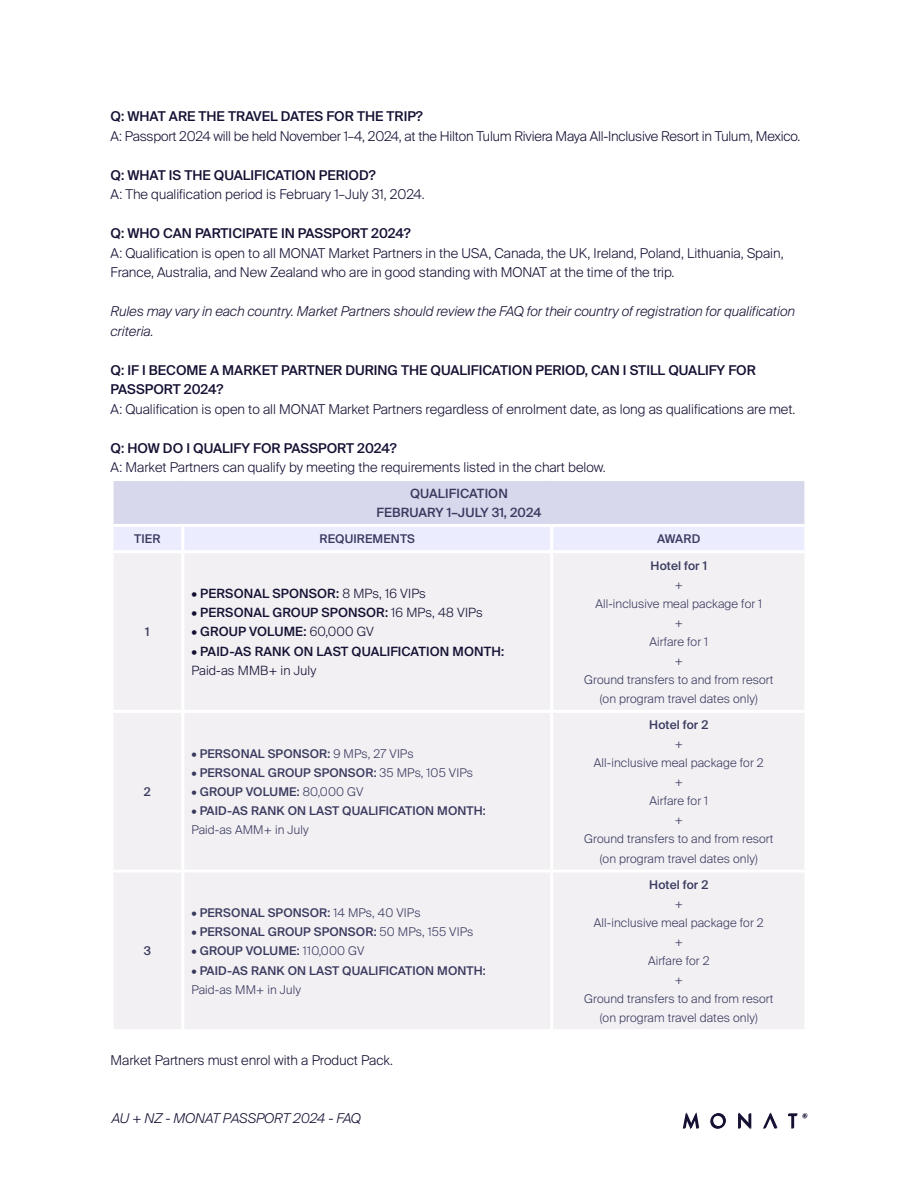
<style>
.page{position:relative;width:918px;height:1188px;background:#fff}
.page>*{position:absolute;margin:0;border:0;box-sizing:border-box;transform-origin:0 0}
.Estilo_de_párrafo_1_-_Txt{font:300 13.5px/19.5px "Suisse Intl";color:#141133}
.Estilo_de_párrafo_1_-_Txt-2{font:500 13.5px/19.5px "Suisse Intl";color:#141133}
.Estilo_de_párrafo_1_-_Txt-3{font:italic 300 13.5px/19.5px "Suisse Intl";color:#141133}
.NORMAL-FAQ-TXT{font:500 12.75px "Suisse Intl";letter-spacing:.01em;color:#141133}
.Estilo_de_párrafo_1_-_Txt_Bold{font:500 12.75px "Suisse Intl";letter-spacing:.01em;color:#3a3a5f}
.NORMAL-FAQ-TXT-2{font:300 12.75px "Suisse Intl";letter-spacing:.01em;color:#141133}
.Estilo_de_párrafo_1_-_Txt_Bold-2{font:300 12px "Suisse Intl";letter-spacing:.01em;color:#3a3a5f}
.Estilo_de_párrafo_1_-_Txt_Bold-3{font:500 12px "Suisse Intl";letter-spacing:.01em;color:#3a3a5f}
.s1{font-weight:300}
</style>
<div class="page">
<div style="left:112px;top:480px;width:694px;height:45px;background:#d8d8ed"></div>
<div style="left:114px;top:527px;width:690px;height:23px;background:#ebedff"></div>
<div style="left:114px;top:553px;width:690px;height:476px;background:#f2f0f3"></div>
<hr style="left:111px;top:478px;width:72px;height:3px;background:#fff">
<hr style="left:111px;top:481px;width:3px;height:43px;background:#fff">
<hr style="left:183px;top:478px;width:369px;height:3px;background:#fff">
<hr style="left:552px;top:478px;width:255px;height:3px;background:#fff">
<hr style="left:804px;top:481px;width:3px;height:43px;background:#fff">
<hr style="left:111px;top:524px;width:72px;height:3px;background:#fff">
<hr style="left:183px;top:524px;width:369px;height:3px;background:#fff">
<hr style="left:181px;top:527px;width:3px;height:23px;background:#fff">
<hr style="left:552px;top:524px;width:255px;height:3px;background:#fff">
<hr style="left:550px;top:527px;width:3px;height:23px;background:#fff">
<hr style="left:181px;top:553px;width:3px;height:157px;background:#fff">
<hr style="left:550px;top:553px;width:3px;height:157px;background:#fff">
<hr style="left:111px;top:710px;width:72px;height:3px;background:#fff">
<hr style="left:183px;top:710px;width:369px;height:3px;background:#fff">
<hr style="left:181px;top:713px;width:3px;height:157px;background:#fff">
<hr style="left:552px;top:710px;width:255px;height:3px;background:#fff">
<hr style="left:550px;top:713px;width:3px;height:157px;background:#fff">
<hr style="left:111px;top:870px;width:72px;height:3px;background:#fff">
<hr style="left:183px;top:870px;width:369px;height:3px;background:#fff">
<hr style="left:181px;top:873px;width:3px;height:156px;background:#fff">
<hr style="left:552px;top:870px;width:255px;height:3px;background:#fff">
<hr style="left:550px;top:873px;width:3px;height:156px;background:#fff">
<svg style="left:683px;top:1112px;width:16px;height:17px"></svg>
<svg style="left:710px;top:1113px;width:16px;height:16px"></svg>
<svg style="left:738px;top:1112px;width:13px;height:17px"></svg>
<svg style="left:763px;top:1112px;width:15px;height:17px"></svg>
<svg style="left:788px;top:1113px;width:19px;height:16px"></svg>
<p class="Estilo_de_párrafo_1_-_Txt-2" style="left:111px;top:107px;width:314px">Q: WHAT ARE THE TRAVEL DATES FOR THE TRIP?</p>
<p class="Estilo_de_párrafo_1_-_Txt" style="left:111px;top:126px;width:691px">A: Passport 2024 will be held November 1–4, 2024, at the Hilton Tulum Riviera Maya All-Inclusive Resort in Tulum, Mexico.</p>
<p class="Estilo_de_párrafo_1_-_Txt-2" style="left:111px;top:165px;width:267px">Q: WHAT IS THE QUALIFICATION PERIOD?</p>
<p class="Estilo_de_párrafo_1_-_Txt" style="left:111px;top:185px;width:316px">A: The qualification period is February 1–July 31, 2024.</p>
<p class="Estilo_de_párrafo_1_-_Txt-2" style="left:111px;top:224px;width:302px">Q: WHO CAN PARTICIPATE IN PASSPORT 2024?</p>
<p class="Estilo_de_párrafo_1_-_Txt" style="left:111px;top:243px;width:675px">A: Qualification is open to all MONAT Market Partners in the USA, Canada, the UK, Ireland, Poland, Lithuania, Spain,<br>France, Australia, and New Zealand who are in good standing with MONAT at the time of the trip.</p>
<p class="Estilo_de_párrafo_1_-_Txt-3" style="left:111px;top:302px;width:686px">Rules may vary in each country. Market Partners should review the FAQ for their country of registration for qualification criteria.</p>
<p class="Estilo_de_párrafo_1_-_Txt-2" style="left:111px;top:360px;width:647px">Q: IF I BECOME A MARKET PARTNER DURING THE QUALIFICATION PERIOD, CAN I STILL QUALIFY FOR<br>PASSPORT 2024?</p>
<p class="Estilo_de_párrafo_1_-_Txt" style="left:111px;top:399px;width:686px">A: Qualification is open to all MONAT Market Partners regardless of enrolment date, as long as qualifications are met.</p>
<p class="Estilo_de_párrafo_1_-_Txt-2" style="left:111px;top:438px;width:288px">Q: HOW DO I QUALIFY FOR PASSPORT 2024?</p>
<p class="Estilo_de_párrafo_1_-_Txt" style="left:111px;top:458px;width:497px">A: Market Partners can qualify by meeting the requirements listed in the chart below.</p>
<p class="Estilo_de_párrafo_1_-_Txt_Bold" style="left:410px;top:486px;width:99px">QUALIFICATION</p>
<p class="Estilo_de_párrafo_1_-_Txt_Bold" style="left:377px;top:505px;width:166px">FEBRUARY 1–JULY 31, 2024</p>
<p class="Estilo_de_párrafo_1_-_Txt_Bold-3" style="left:134px;top:532px;width:28px">TIER</p>
<p class="Estilo_de_párrafo_1_-_Txt_Bold-3" style="left:319px;top:532px;width:97px">REQUIREMENTS</p>
<p class="Estilo_de_párrafo_1_-_Txt_Bold-3" style="left:657px;top:532px;width:45px">AWARD</p>
<p class="Estilo_de_párrafo_1_-_Txt_Bold-3" style="left:145px;top:625px;width:6px">1</p>
<p class="Estilo_de_párrafo_1_-_Txt_Bold-3" style="left:144px;top:785px;width:8px">2</p>
<p class="Estilo_de_párrafo_1_-_Txt_Bold-3" style="left:144px;top:944px;width:9px">3</p>
<p class="NORMAL-FAQ-TXT" style="left:191px;top:587px;width:236px"><span class="s1">•</span> PERSONAL SPONSOR: <span class="s1">8 MPs, 16 VIPs</span></p>
<p class="NORMAL-FAQ-TXT" style="left:191px;top:606px;width:293px"><span class="s1">•</span> PERSONAL GROUP SPONSOR: <span class="s1">16 MPs, 48 VIPs</span></p>
<p class="NORMAL-FAQ-TXT" style="left:191px;top:625px;width:184px"><span class="s1">•</span> GROUP VOLUME: <span class="s1">60,000 GV</span></p>
<p class="NORMAL-FAQ-TXT" style="left:191px;top:644px;width:314px"><span class="s1">•</span> PAID-AS RANK ON LAST QUALIFICATION MONTH:</p>
<p class="NORMAL-FAQ-TXT-2" style="left:191px;top:663px;width:126px">Paid-as MMB+ in July</p>
<p class="Estilo_de_párrafo_1_-_Txt_Bold-3" style="left:191px;top:747px;width:224px"><span class="s1">•</span> PERSONAL SPONSOR: <span class="s1">9 MPs, 27 VIPs</span></p>
<p class="Estilo_de_párrafo_1_-_Txt_Bold-3" style="left:191px;top:766px;width:283px"><span class="s1">•</span> PERSONAL GROUP SPONSOR: <span class="s1">35 MPs, 105 VIPs</span></p>
<p class="Estilo_de_párrafo_1_-_Txt_Bold-3" style="left:191px;top:785px;width:174px"><span class="s1">•</span> GROUP VOLUME: <span class="s1">80,000 GV</span></p>
<p class="Estilo_de_párrafo_1_-_Txt_Bold-3" style="left:191px;top:804px;width:296px"><span class="s1">•</span> PAID-AS RANK ON LAST QUALIFICATION MONTH:</p>
<p class="Estilo_de_párrafo_1_-_Txt_Bold-2" style="left:191px;top:823px;width:119px">Paid-as AMM+ in July</p>
<p class="Estilo_de_párrafo_1_-_Txt_Bold-3" style="left:191px;top:906px;width:231px"><span class="s1">•</span> PERSONAL SPONSOR: <span class="s1">14 MPs, 40 VIPs</span></p>
<p class="Estilo_de_párrafo_1_-_Txt_Bold-3" style="left:191px;top:925px;width:284px"><span class="s1">•</span> PERSONAL GROUP SPONSOR: <span class="s1">50 MPs, 155 VIPs</span></p>
<p class="Estilo_de_párrafo_1_-_Txt_Bold-3" style="left:191px;top:944px;width:175px"><span class="s1">•</span> GROUP VOLUME: <span class="s1">110,000 GV</span></p>
<p class="Estilo_de_párrafo_1_-_Txt_Bold-3" style="left:191px;top:963px;width:296px"><span class="s1">•</span> PAID-AS RANK ON LAST QUALIFICATION MONTH:</p>
<p class="Estilo_de_párrafo_1_-_Txt_Bold-2" style="left:191px;top:982px;width:111px">Paid-as MM+ in July</p>
<p class="Estilo_de_párrafo_1_-_Txt" style="left:111px;top:1051px;width:284px">Market Partners must enrol with a Product Pack.</p>
<p class="Estilo_de_párrafo_1_-_Txt-3" style="left:112px;top:1108px;width:250px">AU + NZ - MONAT PASSPORT 2024 - FAQ</p>
<p class="Estilo_de_párrafo_1_-_Txt_Bold-3" style="left:651px;top:558px;width:58px">Hotel for 1</p>
<p class="Estilo_de_párrafo_1_-_Txt_Bold-2" style="left:675px;top:577px;width:10px">+</p>
<p class="Estilo_de_párrafo_1_-_Txt_Bold-2" style="left:595px;top:596px;width:168px">All-inclusive meal package for 1</p>
<p class="Estilo_de_párrafo_1_-_Txt_Bold-2" style="left:675px;top:616px;width:10px">+</p>
<p class="Estilo_de_párrafo_1_-_Txt_Bold-2" style="left:649px;top:635px;width:60px">Airfare for 1</p>
<p class="Estilo_de_párrafo_1_-_Txt_Bold-2" style="left:675px;top:654px;width:10px">+</p>
<p class="Estilo_de_párrafo_1_-_Txt_Bold-2" style="left:584px;top:673px;width:191px">Ground transfers to and from resort</p>
<p class="Estilo_de_párrafo_1_-_Txt_Bold-2" style="left:600px;top:692px;width:159px">(on program travel dates only)</p>
<p class="Estilo_de_párrafo_1_-_Txt_Bold-3" style="left:649px;top:718px;width:61px">Hotel for 2</p>
<p class="Estilo_de_párrafo_1_-_Txt_Bold-2" style="left:675px;top:737px;width:10px">+</p>
<p class="Estilo_de_párrafo_1_-_Txt_Bold-2" style="left:594px;top:756px;width:171px">All-inclusive meal package for 2</p>
<p class="Estilo_de_párrafo_1_-_Txt_Bold-2" style="left:675px;top:775px;width:10px">+</p>
<p class="Estilo_de_párrafo_1_-_Txt_Bold-2" style="left:649px;top:794px;width:60px">Airfare for 1</p>
<p class="Estilo_de_párrafo_1_-_Txt_Bold-2" style="left:675px;top:813px;width:10px">+</p>
<p class="Estilo_de_párrafo_1_-_Txt_Bold-2" style="left:584px;top:832px;width:191px">Ground transfers to and from resort</p>
<p class="Estilo_de_párrafo_1_-_Txt_Bold-2" style="left:600px;top:851px;width:159px">(on program travel dates only)</p>
<p class="Estilo_de_párrafo_1_-_Txt_Bold-3" style="left:649px;top:878px;width:61px">Hotel for 2</p>
<p class="Estilo_de_párrafo_1_-_Txt_Bold-2" style="left:675px;top:897px;width:10px">+</p>
<p class="Estilo_de_párrafo_1_-_Txt_Bold-2" style="left:594px;top:916px;width:171px">All-inclusive meal package for 2</p>
<p class="Estilo_de_párrafo_1_-_Txt_Bold-2" style="left:675px;top:935px;width:10px">+</p>
<p class="Estilo_de_párrafo_1_-_Txt_Bold-2" style="left:648px;top:954px;width:63px">Airfare for 2</p>
<p class="Estilo_de_párrafo_1_-_Txt_Bold-2" style="left:675px;top:973px;width:10px">+</p>
<p class="Estilo_de_párrafo_1_-_Txt_Bold-2" style="left:584px;top:992px;width:191px">Ground transfers to and from resort</p>
<p class="Estilo_de_párrafo_1_-_Txt_Bold-2" style="left:600px;top:1011px;width:159px">(on program travel dates only)</p>
</div>
